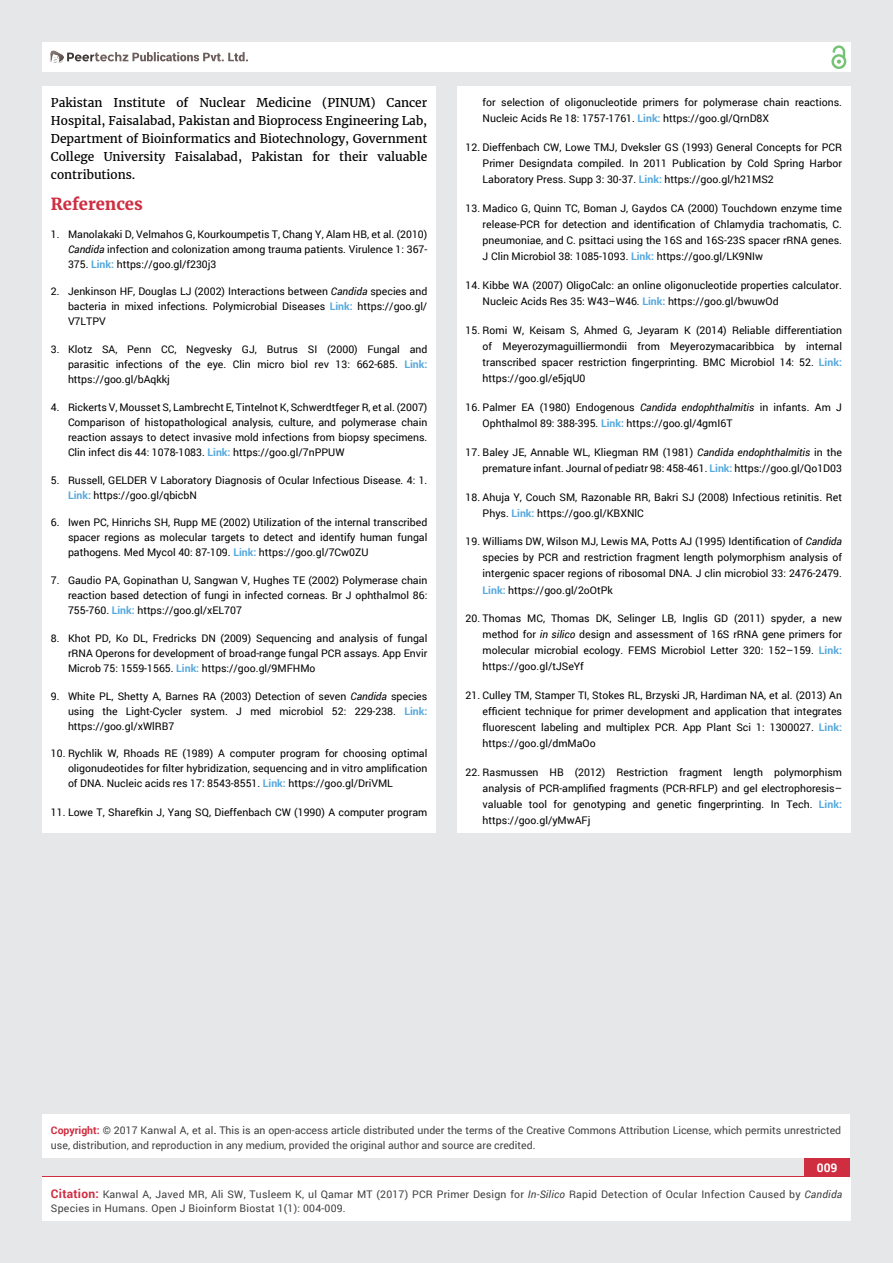
<style>
.page{position:relative;width:893px;height:1263px;background:#e6e7e8}
.page>*{position:absolute;margin:0;border:0;box-sizing:border-box;transform-origin:0 0}
.t1{font:700 16.5px "Merriweather";color:#cf2e41}
.t2{font:12px/18px "Merriweather";color:#000;text-align:justify}
.t3{font:700 12px "Roboto";color:#fff}
.t4{font:10.5px/16px "Roboto";color:#000;text-align:justify}
.t5{font:10.5px/15px "Roboto";color:#414042}
.t6{font:10.5px/13.5px "Roboto";letter-spacing:.02em;color:#414042}
.s1{font-style:italic}
.s2{font-weight:700;color:#56a8dd}
.s3{font-weight:700;color:#cf2e41}
.s4{color:#0e0e0e}
.s5{font-weight:700;font-size:12px;color:#cf2e41}
</style>
<div class="page">
<div style="left:42px;top:43px;width:808px;height:29px;background:#fff"></div>
<div style="left:831px;top:54px;width:15px;height:15px;border:2px solid #74c273;border-radius:50%"></div>
<svg style="left:831px;top:45px;width:15px;height:19px"></svg>
<div style="left:804px;top:1156px;width:46px;height:43px;background:#cf2e41"></div>
<svg style="left:49px;top:50px;width:199px;height:14px"></svg>
<div style="left:42px;top:1177px;width:809px;height:43px;background:#fff"></div>
<div style="left:42px;top:1115px;width:808px;height:43px;background:#fff"></div>
<div style="left:42px;top:87px;width:394px;height:746px;background:#fff"></div>
<div style="left:457px;top:87px;width:393px;height:746px;background:#fff"></div>
<p class="t2" style="left:51px;top:94px;width:378px">Pakistan Institute of Nuclear Medicine (PINUM) Cancer Hospital, Faisalabad, Pakistan and Bioprocess Engineering Lab, Department of Bioinformatics and Biotechnology, Government College University Faisalabad, Pakistan for their valuable contributions.</p>
<h1 class="t1" style="left:51px;top:194px;width:93px">References</h1>
<p class="t4" style="left:68px;top:226px;width:361px;line-height:15px;text-indent:-17px">1. Manolakaki D, Velmahos G, Kourkoumpetis T, Chang Y, Alam HB, et al. (2010)<br><span class="s1">Candida</span> infection and colonization among trauma patients. Virulence 1: 367- 375. <span class="s2">Link:</span> https://goo.gl/f230j3</p>
<p class="t4" style="left:68px;top:284px;width:361px;line-height:15px;text-indent:-17px">2. Jenkinson HF, Douglas LJ (2002) Interactions between <span class="s1">Candida</span> species and bacteria in mixed infections. Polymicrobial Diseases <span class="s2">Link:</span> https://goo.gl/ V7LTPV</p>
<p class="t4" style="left:68px;top:342px;width:361px;line-height:15px;text-indent:-17px">3. Klotz SA, Penn CC, Negvesky GJ, Butrus SI (2000) Fungal and parasitic infections of the eye. Clin micro biol rev 13: 662-685. <span class="s2">Link: </span>https://goo.gl/bAqkkj</p>
<p class="t4" style="left:68px;top:399px;width:361px;line-height:15px;text-indent:-17px">4. Rickerts V, Mousset S, Lambrecht E, Tintelnot K, Schwerdtfeger R, et al. (2007)<br>Comparison of histopathological analysis, culture, and polymerase chain reaction assays to detect invasive mold infections from biopsy specimens.<br>Clin infect dis 44: 1078-1083. <span class="s2">Link:</span> https://goo.gl/7nPPUW</p>
<p class="t4" style="left:68px;top:472px;width:361px;line-height:15px;text-indent:-17px">5. Russell, GELDER V Laboratory Diagnosis of Ocular Infectious Disease. 4: 1.<br><span class="s2">Link:</span> https://goo.gl/qbicbN</p>
<p class="t4" style="left:68px;top:515px;width:361px;line-height:15px;text-indent:-17px">6. Iwen PC, Hinrichs SH, Rupp ME (2002) Utilization of the internal transcribed spacer regions as molecular targets to detect and identify human fungal pathogens. Med Mycol 40: 87-109. <span class="s2">Link:</span> https://goo.gl/7Cw0ZU</p>
<p class="t4" style="left:68px;top:573px;width:361px;line-height:15px;text-indent:-17px">7. Gaudio PA, Gopinathan U, Sangwan V, Hughes TE (2002) Polymerase chain reaction based detection of fungi in infected corneas. Br J ophthalmol 86:<br>755-760. <span class="s2">Link:</span> https://goo.gl/xEL707</p>
<p class="t4" style="left:68px;top:630px;width:361px;line-height:15px;text-indent:-17px">8. Khot PD, Ko DL, Fredricks DN (2009) Sequencing and analysis of fungal rRNA Operons for development of broad-range fungal PCR assays. App Envir Microb 75: 1559-1565. <span class="s2">Link:</span> https://goo.gl/9MFHMo</p>
<p class="t4" style="left:68px;top:688px;width:361px;line-height:15px;text-indent:-17px">9. White PL, Shetty A, Barnes RA (2003) Detection of seven <span class="s1">Candida</span> species using the Light-Cycler system. J med microbiol 52: 229-238. <span class="s2">Link: </span>https://goo.gl/xWlRB7</p>
<p class="t4" style="left:68px;top:746px;width:361px;line-height:15px;text-indent:-17px">10. Rychlik W, Rhoads RE (1989) A computer program for choosing optimal oligonudeotides for filter hybridization, sequencing and in vitro amplification of DNA. Nucleic acids res 17: 8543-8551. <span class="s2">Link:</span> https://goo.gl/DriVML</p>
<p class="t4" style="left:51px;top:804px;width:378px">11. Lowe T, Sharefkin J, Yang SQ, Dieffenbach CW (1990) A computer program</p>
<p class="t4" style="left:483px;top:94px;width:361px">for selection of oligonucleotide primers for polymerase chain reactions.<br>Nucleic Acids Re 18: 1757-1761. <span class="s2">Link:</span> https://goo.gl/QrnD8X</p>
<p class="t4" style="left:483px;top:139px;width:361px;text-indent:-17px">12. Dieffenbach CW, Lowe TMJ, Dveksler GS (1993) General Concepts for PCR Primer Designdata compiled. In 2011 Publication by Cold Spring Harbor Laboratory Press. Supp 3: 30-37. <span class="s2">Link:</span> https://goo.gl/h21MS2</p>
<p class="t4" style="left:483px;top:200px;width:361px;text-indent:-17px">13. Madico G, Quinn TC, Boman J, Gaydos CA (2000) Touchdown enzyme time release-PCR for detection and identification of Chlamydia trachomatis, C. pneumoniae, and C. psittaci using the 16S and 16S-23S spacer rRNA genes.<br>J Clin Microbiol 38: 1085-1093. <span class="s2">Link:</span> https://goo.gl/LK9NIw</p>
<p class="t4" style="left:483px;top:277px;width:361px;text-indent:-17px">14. Kibbe WA (2007) OligoCalc: an online oligonucleotide properties calculator.<br>Nucleic Acids Res 35: W43–W46. <span class="s2">Link:</span> https://goo.gl/bwuwOd</p>
<p class="t4" style="left:483px;top:322px;width:361px;text-indent:-17px">15. Romi W, Keisam S, Ahmed G, Jeyaram K (2014) Reliable differentiation of Meyerozymaguilliermondii from Meyerozymacaribbica by internal transcribed spacer restriction fingerprinting. BMC Microbiol 14: 52. <span class="s2">Link: </span>https://goo.gl/e5jqU0</p>
<p class="t4" style="left:483px;top:399px;width:361px;text-indent:-17px">16. Palmer EA (1980) Endogenous <span class="s1">Candida endophthalmitis</span> in infants. Am J<br>Ophthalmol 89: 388-395. <span class="s2">Link:</span> https://goo.gl/4gmI6T</p>
<p class="t4" style="left:466px;top:444px;width:378px;text-align:right">17. Baley JE, Annable WL, Kliegman RM (1981) <span class="s1">Candida endophthalmitis</span> in the premature infant. Journal of pediatr 98: 458-461. <span class="s2">Link:</span> https://goo.gl/Qo1D03</p>
<p class="t4" style="left:483px;top:488px;width:361px;text-indent:-17px">18. Ahuja Y, Couch SM, Razonable RR, Bakri SJ (2008) Infectious retinitis. Ret<br>Phys. <span class="s2">Link:</span> https://goo.gl/KBXNlC</p>
<p class="t4" style="left:483px;top:533px;width:361px;text-indent:-17px">19. Williams DW, Wilson MJ, Lewis MA, Potts AJ (1995) Identification of <span class="s1">Candida </span>species by PCR and restriction fragment length polymorphism analysis of intergenic spacer regions of ribosomal DNA. J clin microbiol 33: 2476-2479.<br><span class="s2">Link:</span> https://goo.gl/2oOtPk</p>
<p class="t4" style="left:483px;top:610px;width:361px;text-indent:-17px">20. Thomas MC, Thomas DK, Selinger LB, Inglis GD (2011) spyder, a new method for <span class="s1">in silico</span> design and assessment of 16S rRNA gene primers for molecular microbial ecology. FEMS Microbiol Letter 320: 152–159. <span class="s2">Link: </span>https://goo.gl/tJSeYf</p>
<p class="t4" style="left:483px;top:687px;width:361px;text-indent:-17px">21. Culley TM, Stamper TI, Stokes RL, Brzyski JR, Hardiman NA, et al. (2013) An efficient technique for primer development and application that integrates fluorescent labeling and multiplex PCR. App Plant Sci 1: 1300027. <span class="s2">Link: </span>https://goo.gl/dmMaOo</p>
<p class="t4" style="left:483px;top:764px;width:361px;text-indent:-17px">22. Rasmussen HB (2012) Restriction fragment length polymorphism analysis of PCR-amplified fragments (PCR-RFLP) and gel electrophoresis– valuable tool for genotyping and genetic fingerprinting. In Tech. <span class="s2">Link: </span>https://goo.gl/yMwAFj</p>
<p class="t5" style="left:51px;top:1123px;width:792px"><span class="s3">Copyright:</span> © 2017 Kanwal A, et al<span class="s4">.</span> This is an open-access article distributed under the terms of the Creative Commons Attribution License, which permits unrestricted use, distribution, and reproduction in any medium, provided the original author and source are credited.</p>
<p class="t3" style="left:817px;top:1159px;width:22px">009</p>
<p class="t6" style="left:51px;top:1188px;width:793px"><span class="s5">Citation:</span> Kanwal A, Javed MR, Ali SW, Tusleem K, ul Qamar MT (2017) PCR Primer Design for <span class="s1">In-Silico</span> Rapid Detection of Ocular Infection Caused by <span class="s1">Candida<br></span>Species in Humans. Open J Bioinform Biostat 1(1): 004-009.</p>
</div>
